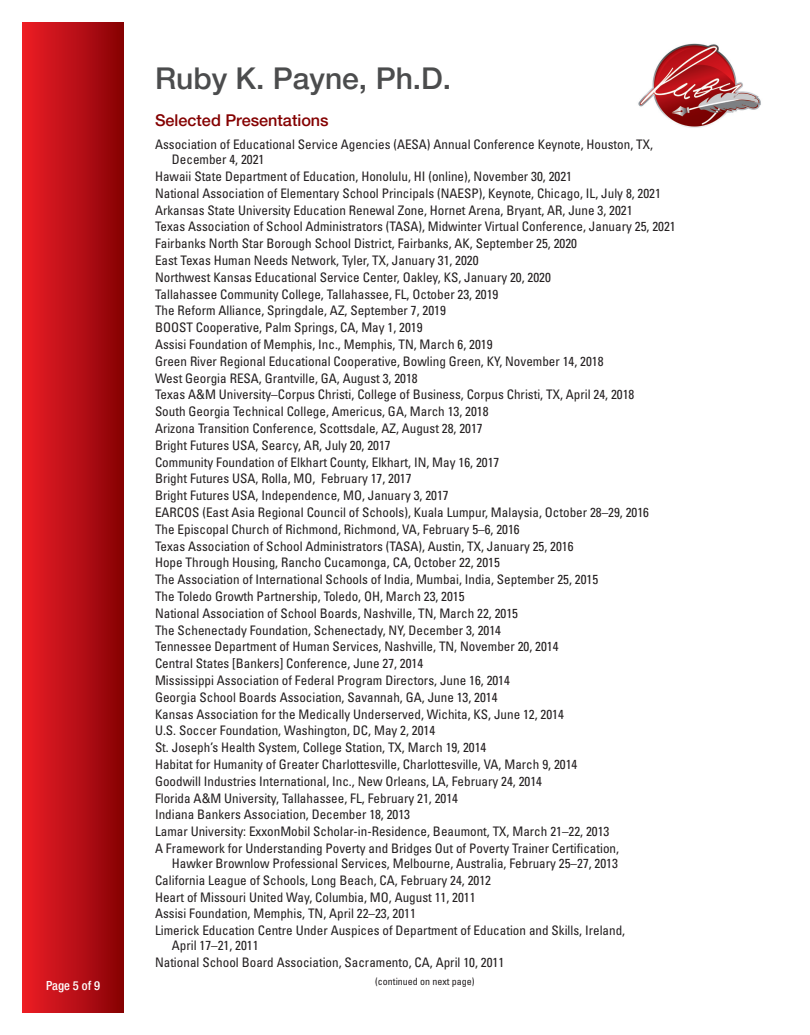
<style>
.page{position:relative;width:810px;height:1035px;background:#fff}
.page>*{position:absolute;margin:0;border:0;box-sizing:border-box;transform-origin:0 0}
.t1{font:500 30px "Helvetica Neue LT Pro";color:#4b4c4d}
.t2{font:500 16.25px "Helvetica Neue LT Pro";color:#840101}
.t3{font:condensed 13.12px/15px "Univers LT Std";color:#231f20}
.t4{font:500 condensed 12.5px "Helvetica Neue LT Pro";color:#fff}
.t5{font:condensed 10px "Univers LT Std";color:#231f20}
</style>
<div class="page">
<img style="left:638px;top:43px;width:123px;height:85px">
<div style="left:22px;top:22px;width:102px;height:990px;background:linear-gradient(to right,#ee1e27,#880105)"></div>
<p class="t4" style="left:46px;top:978px;width:56px">Page 5 of 9</p>
<h1 class="t1" style="left:155px;top:60px;width:298px">Ruby K. Payne, Ph.D.</h1>
<p class="t2" style="left:155px;top:111px;width:175px">Selected Presentations</p>
<p class="t3" style="left:172px;top:137px;width:483px;text-indent:-17px">Association of Educational Service Agencies (AESA) Annual Conference Keynote, Houston, TX,<br>December 4, 2021</p>
<p class="t3" style="left:155px;top:169px;width:418px">Hawaii State Department of Education, Honolulu, HI (online), November 30, 2021</p>
<p class="t3" style="left:155px;top:186px;width:507px">National Association of Elementary School Principals (NAESP), Keynote, Chicago, IL, July 8, 2021</p>
<p class="t3" style="left:155px;top:202px;width:479px">Arkansas State University Education Renewal Zone, Hornet Arena, Bryant, AR, June 3, 2021</p>
<p class="t3" style="left:155px;top:219px;width:522px">Texas Association of School Administrators (TASA), Midwinter Virtual Conference, January 25, 2021</p>
<p class="t3" style="left:155px;top:236px;width:424px">Fairbanks North Star Borough School District, Fairbanks, AK, September 25, 2020</p>
<p class="t3" style="left:155px;top:253px;width:325px">East Texas Human Needs Network, Tyler, TX, January 31, 2020</p>
<p class="t3" style="left:155px;top:270px;width:397px">Northwest Kansas Educational Service Center, Oakley, KS, January 20, 2020</p>
<p class="t3" style="left:155px;top:286px;width:345px">Tallahassee Community College, Tallahassee, FL, October 23, 2019</p>
<p class="t3" style="left:155px;top:303px;width:292px">The Reform Alliance, Springdale, AZ, September 7, 2019</p>
<p class="t3" style="left:155px;top:320px;width:269px">BOOST Cooperative, Palm Springs, CA, May 1, 2019</p>
<p class="t3" style="left:155px;top:337px;width:339px">Assisi Foundation of Memphis, Inc., Memphis, TN, March 6, 2019</p>
<p class="t3" style="left:155px;top:354px;width:450px">Green River Regional Educational Cooperative, Bowling Green, KY, November 14, 2018</p>
<p class="t3" style="left:155px;top:370px;width:264px">West Georgia RESA, Grantville, GA, August 3, 2018</p>
<p class="t3" style="left:155px;top:387px;width:481px">Texas A&amp;M University–Corpus Christi, College of Business, Corpus Christi, TX, April 24, 2018</p>
<p class="t3" style="left:155px;top:404px;width:335px">South Georgia Technical College, Americus, GA, March 13, 2018</p>
<p class="t3" style="left:155px;top:421px;width:329px">Arizona Transition Conference, Scottsdale, AZ, August 28, 2017</p>
<p class="t3" style="left:155px;top:438px;width:237px">Bright Futures USA, Searcy, AR, July 20, 2017</p>
<p class="t3" style="left:155px;top:454px;width:346px">Community Foundation of Elkhart County, Elkhart, IN, May 16, 2017</p>
<p class="t3" style="left:155px;top:471px;width:258px">Bright Futures USA, Rolla, MO, February 17, 2017</p>
<p class="t3" style="left:155px;top:488px;width:295px">Bright Futures USA, Independence, MO, January 3, 2017</p>
<p class="t3" style="left:155px;top:505px;width:496px">EARCOS (East Asia Regional Council of Schools), Kuala Lumpur, Malaysia, October 28–29, 2016</p>
<p class="t3" style="left:155px;top:522px;width:366px">The Episcopal Church of Richmond, Richmond, VA, February 5–6, 2016</p>
<p class="t3" style="left:155px;top:538px;width:420px">Texas Association of School Administrators (TASA), Austin, TX, January 25, 2016</p>
<p class="t3" style="left:155px;top:555px;width:346px">Hope Through Housing, Rancho Cucamonga, CA, October 22, 2015</p>
<p class="t3" style="left:155px;top:572px;width:445px">The Association of International Schools of India, Mumbai, India, September 25, 2015</p>
<p class="t3" style="left:155px;top:589px;width:311px">The Toledo Growth Partnership, Toledo, OH, March 23, 2015</p>
<p class="t3" style="left:155px;top:606px;width:365px">National Association of School Boards, Nashville, TN, March 22, 2015</p>
<p class="t3" style="left:155px;top:622px;width:348px">The Schenectady Foundation, Schenectady, NY, December 3, 2014</p>
<p class="t3" style="left:155px;top:639px;width:405px">Tennessee Department of Human Services, Nashville, TN, November 20, 2014</p>
<p class="t3" style="left:155px;top:656px;width:270px">Central States [Bankers] Conference, June 27, 2014</p>
<p class="t3" style="left:155px;top:673px;width:356px">Mississippi Association of Federal Program Directors, June 16, 2014</p>
<p class="t3" style="left:155px;top:690px;width:344px">Georgia School Boards Association, Savannah, GA, June 13, 2014</p>
<p class="t3" style="left:155px;top:706px;width:410px">Kansas Association for the Medically Underserved, Wichita, KS, June 12, 2014</p>
<p class="t3" style="left:155px;top:723px;width:282px">U.S. Soccer Foundation, Washington, DC, May 2, 2014</p>
<p class="t3" style="left:155px;top:740px;width:333px">St. Joseph’s Health System, College Station, TX, March 19, 2014</p>
<p class="t3" style="left:155px;top:757px;width:424px">Habitat for Humanity of Greater Charlottesville, Charlottesville, VA, March 9, 2014</p>
<p class="t3" style="left:155px;top:774px;width:389px">Goodwill Industries International, Inc., New Orleans, LA, February 24, 2014</p>
<p class="t3" style="left:155px;top:790px;width:305px">Florida A&amp;M University, Tallahassee, FL, February 21, 2014</p>
<p class="t3" style="left:155px;top:807px;width:257px">Indiana Bankers Association, December 18, 2013</p>
<p class="t3" style="left:155px;top:824px;width:456px">Lamar University: ExxonMobil Scholar-in-Residence, Beaumont, TX, March 21–22, 2013</p>
<p class="t3" style="left:155px;top:841px;width:466px;text-align:right">A Framework for Understanding Poverty and Bridges Out of Poverty Trainer Certification,<br>Hawker Brownlow Professional Services, Melbourne, Australia, February 25–27, 2013</p>
<p class="t3" style="left:155px;top:873px;width:338px">California League of Schools, Long Beach, CA, February 24, 2012</p>
<p class="t3" style="left:155px;top:889px;width:322px">Heart of Missouri United Way, Columbia, MO, August 11, 2011</p>
<p class="t3" style="left:155px;top:906px;width:262px">Assisi Foundation, Memphis, TN, April 22–23, 2011</p>
<p class="t3" style="left:172px;top:923px;width:455px;text-indent:-17px">Limerick Education Centre Under Auspices of Department of Education and Skills, Ireland,<br>April 17–21, 2011</p>
<p class="t3" style="left:155px;top:955px;width:351px">National School Board Association, Sacramento, CA, April 10, 2011</p>
<p class="t5" style="left:375px;top:975px;width:101px">(continued on next page)</p>
</div>
